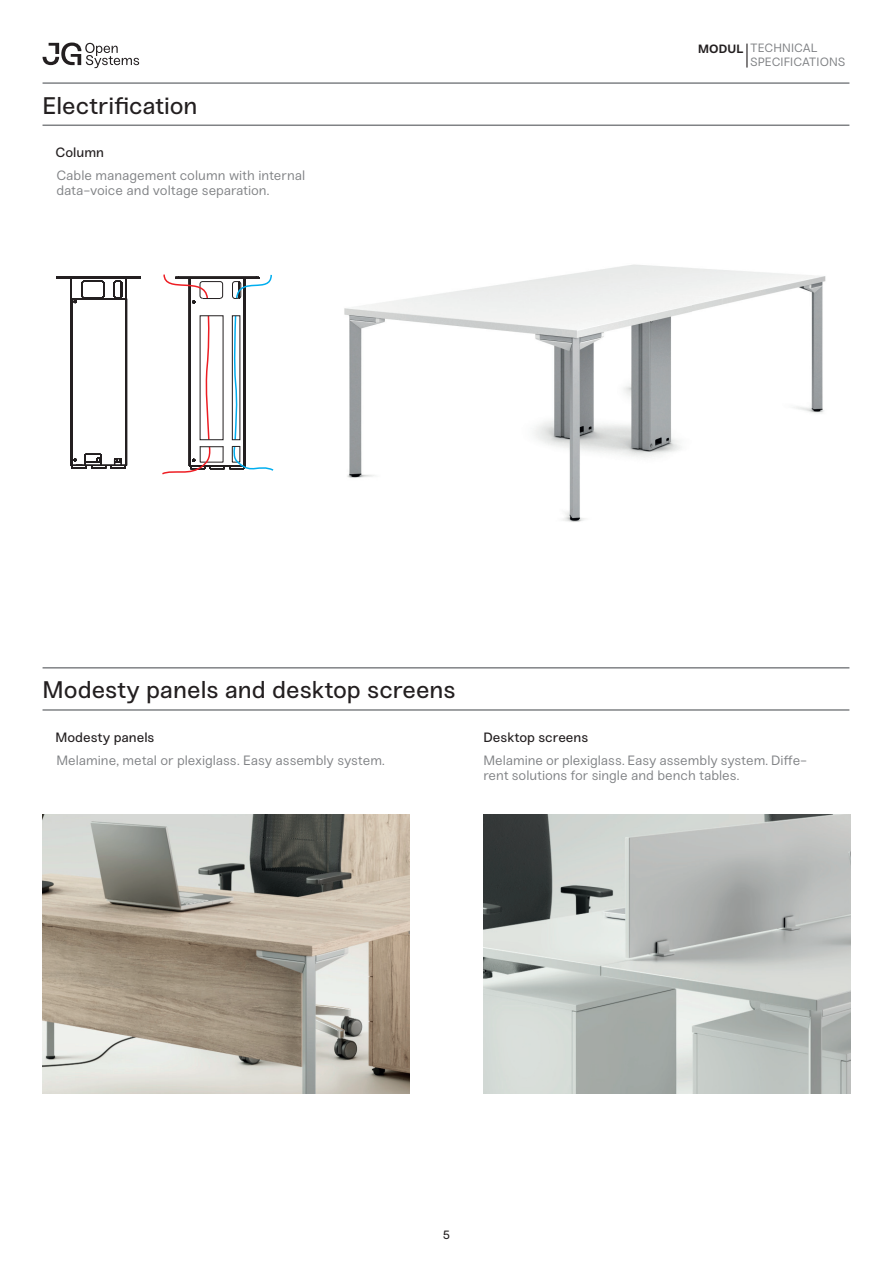
<style>
.page{position:relative;width:893px;height:1263px;background:#fff}
.page>*{position:absolute;margin:0;border:0;box-sizing:border-box;transform-origin:0 0}
.t1{font:500 24px "Sneak";color:#231f20}
.t2{font:13.5px/15px "Sneak";color:#808285}
.t3{font:500 13.5px "Sneak";color:#231f20}
.t4{font:12px/14.4px "Sneak";letter-spacing:.005em;color:#808285}
.t5{font:700 12px "Sneak";letter-spacing:.005em;color:#231f20}
.t6{font:500 12px "Sneak";color:#231f20}
</style>
<div class="page">
<svg style="left:56px;top:274px;width:218px;height:201px"></svg>
<img style="left:42px;top:814px;width:367px;height:280px">
<img style="left:483px;top:814px;width:367px;height:280px">
<img style="left:344px;top:264px;width:482px;height:258px">
<svg style="left:43px;top:43px;width:96px;height:25px"></svg>
<hr style="left:43px;top:124px;width:806px;height:2px;background:#808285">
<hr style="left:43px;top:82px;width:806px;height:2px;background:#808285">
<hr style="left:43px;top:709px;width:806px;height:2px;background:#808285">
<hr style="left:43px;top:667px;width:806px;height:1px;background:#808285">
<svg style="left:746px;top:44px;width:1px;height:24px"></svg>
<h1 class="t1" style="left:43px;top:91px;width:157px">Electrification</h1>
<p class="t3" style="left:55px;top:145px;width:50px">Column</p>
<p class="t2" style="left:56px;top:168px;width:250px">Cable management column with internal data-voice and voltage separation.</p>
<p class="t4" style="left:750px;top:41px;width:97px">TECHNICAL<br>SPECIFICATIONS</p>
<p class="t5" style="left:698px;top:41px;width:47px">MODUL</p>
<h1 class="t1" style="left:43px;top:676px;width:415px">Modesty panels and desktop screens</h1>
<p class="t3" style="left:55px;top:729px;width:101px">Modesty panels</p>
<p class="t3" style="left:483px;top:729px;width:106px">Desktop screens</p>
<p class="t2" style="left:56px;top:753px;width:330px">Melamine, metal or plexiglass. Easy assembly system.</p>
<p class="t2" style="left:483px;top:753px;width:325px">Melamine or plexiglass. Easy assembly system. Diffe&shy;rent solutions for single and bench tables.</p>
<p class="t6" style="left:443px;top:1228px;width:9px">5</p>
</div>
